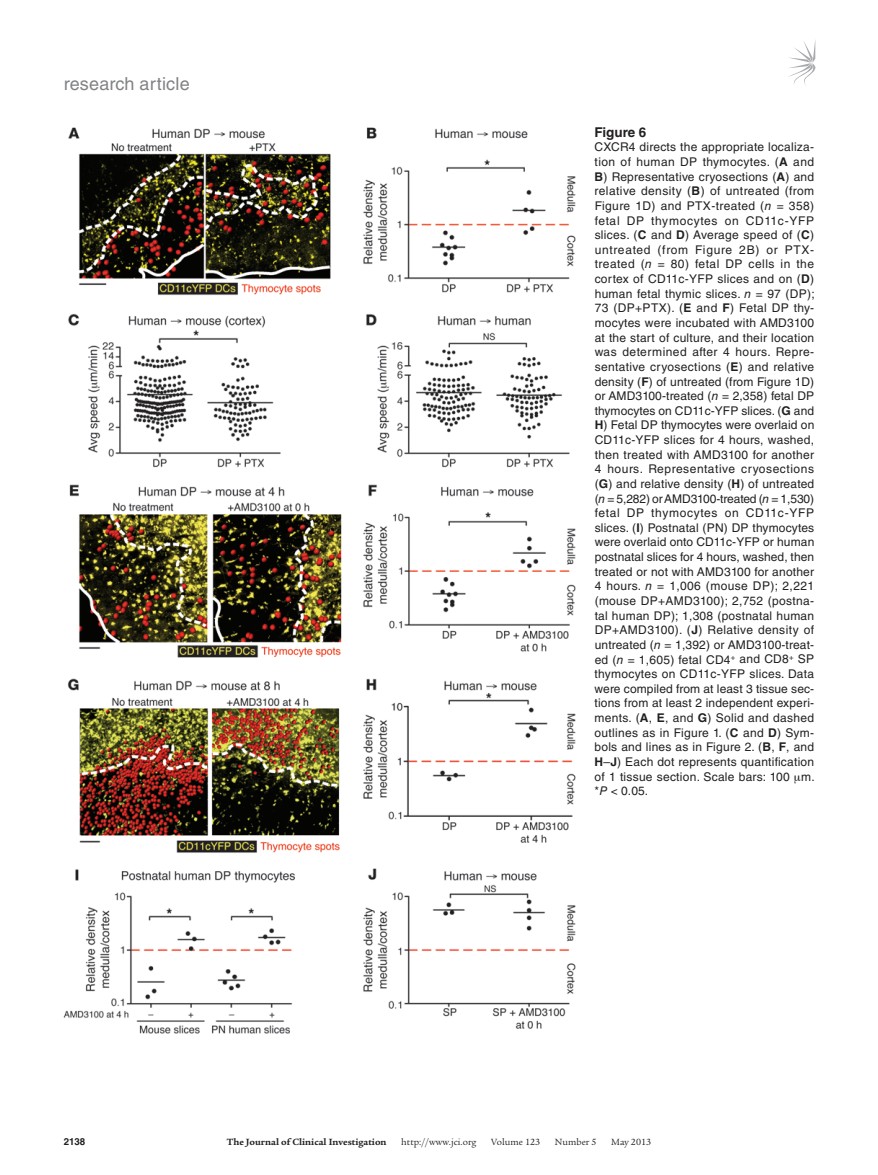
<style>
.page{position:relative;width:878px;height:1175px;background:#fff}
.page>*{position:absolute;margin:0;border:0;box-sizing:border-box;transform-origin:0 0}
.t1{font:18px "Helvetica LT Std";letter-spacing:.01em;color:#808285}
.t2{font:700 13.5px "Helvetica LT Std";color:#231f20}
.t3{font:12px/14.7px "Helvetica LT Std";letter-spacing:.02em;color:#231f20;text-align:justify}
.t4{font:9.75px "Legacy Serif Std";color:#231f20}
.t5{font:700 9.75px "Legacy Serif Std";color:#231f20}
.t6{font:700 9.75px "Helvetica LT Std";color:#231f20}
.s1{font-weight:700}
.s2{font-style:italic}
</style>
<div class="page">
<svg style="left:789px;top:42px;width:26px;height:43px"></svg>
<img style="left:63px;top:127px;width:513px;height:907px">
<h1 class="t1" style="left:64px;top:73px;width:127px">research article</h1>
<p class="t2" style="left:594px;top:124px;width:53px">Figure 6</p>
<p class="t3" style="left:594px;top:140px;width:222px">CXCR4 directs the appropriate localiza&shy;tion of human DP thymocytes. (<span class="s1">A</span> and <span class="s1">B</span>) Representative cryosections (<span class="s1">A</span>) and relative density (<span class="s1">B</span>) of untreated (from Figure 1D) and PTX-treated (<span class="s2">n</span> = 358) fetal DP thymocytes on CD11c-YFP slices. (<span class="s1">C</span> and <span class="s1">D</span>) Average speed of (<span class="s1">C</span>) untreated (from Figure 2B) or PTX&shy;treated (<span class="s2">n</span> = 80) fetal DP cells in the cortex of CD11c-YFP slices and on (<span class="s1">D</span>) human fetal thymic slices. <span class="s2">n</span> = 97 (DP); 73 (DP+PTX). (<span class="s1">E</span> and <span class="s1">F</span>) Fetal DP thy&shy;mocytes were incubated with AMD3100 at the start of culture, and their location was determined after 4 hours. Repre&shy;sentative cryosections (<span class="s1">E</span>) and relative density (<span class="s1">F</span>) of untreated (from Figure 1D) or AMD3100-treated (<span class="s2">n</span> = 2,358) fetal DP thymocytes on CD11c-YFP slices. (<span class="s1">G</span> and <span class="s1">H</span>) Fetal DP thymocytes were overlaid on CD11c-YFP slices for 4 hours, washed, then treated with AMD3100 for another 4 hours. Representative cryosections (<span class="s1">G</span>) and relative density (<span class="s1">H</span>) of untreated (<span class="s2">n</span> = 5,282) or AMD3100-treated (<span class="s2">n</span> = 1,530) fetal DP thymocytes on CD11c-YFP slices. (<span class="s1">I</span>) Postnatal (PN) DP thymocytes were overlaid onto CD11c-YFP or human postnatal slices for 4 hours, washed, then treated or not with AMD3100 for another 4 hours. <span class="s2">n</span> = 1,006 (mouse DP); 2,221 (mouse DP+AMD3100); 2,752 (postna&shy;tal human DP); 1,308 (postnatal human DP+AMD3100). (<span class="s1">J</span>) Relative density of untreated (<span class="s2">n</span> = 1,392) or AMD3100-treat&shy;ed (<span class="s2">n</span> = 1,605) fetal CD4<sup>+</sup> and CD8<sup>+</sup> SP thymocytes on CD11c-YFP slices. Data were compiled from at least 3 tissue sec&shy;tions from at least 2 independent experi&shy;ments. (<span class="s1">A</span>, <span class="s1">E</span>, and <span class="s1">G</span>) Solid and dashed outlines as in Figure 1. (<span class="s1">C</span> and <span class="s1">D</span>) Sym&shy;bols and lines as in Figure 2. (<span class="s1">B</span>, <span class="s1">F</span>, and <span class="s1">H</span>–<span class="s1">J</span>) Each dot represents quantification of 1 tissue section. Scale bars: 100 m. *<span class="s2">P</span> &lt; 0.05.</p>
<p class="t6" style="left:64px;top:1135px;width:23px">2138</p>
<p class="t5" style="left:227px;top:1135px;width:161px">The Journal of Clinical Investigation</p>
<p class="t4" style="left:401px;top:1136px;width:77px">http://www.jci.org</p>
<p class="t4" style="left:491px;top:1136px;width:50px">Volume 123</p>
<p class="t4" style="left:555px;top:1136px;width:43px">Number 5</p>
<p class="t4" style="left:611px;top:1136px;width:41px">May 2013</p>
</div>
